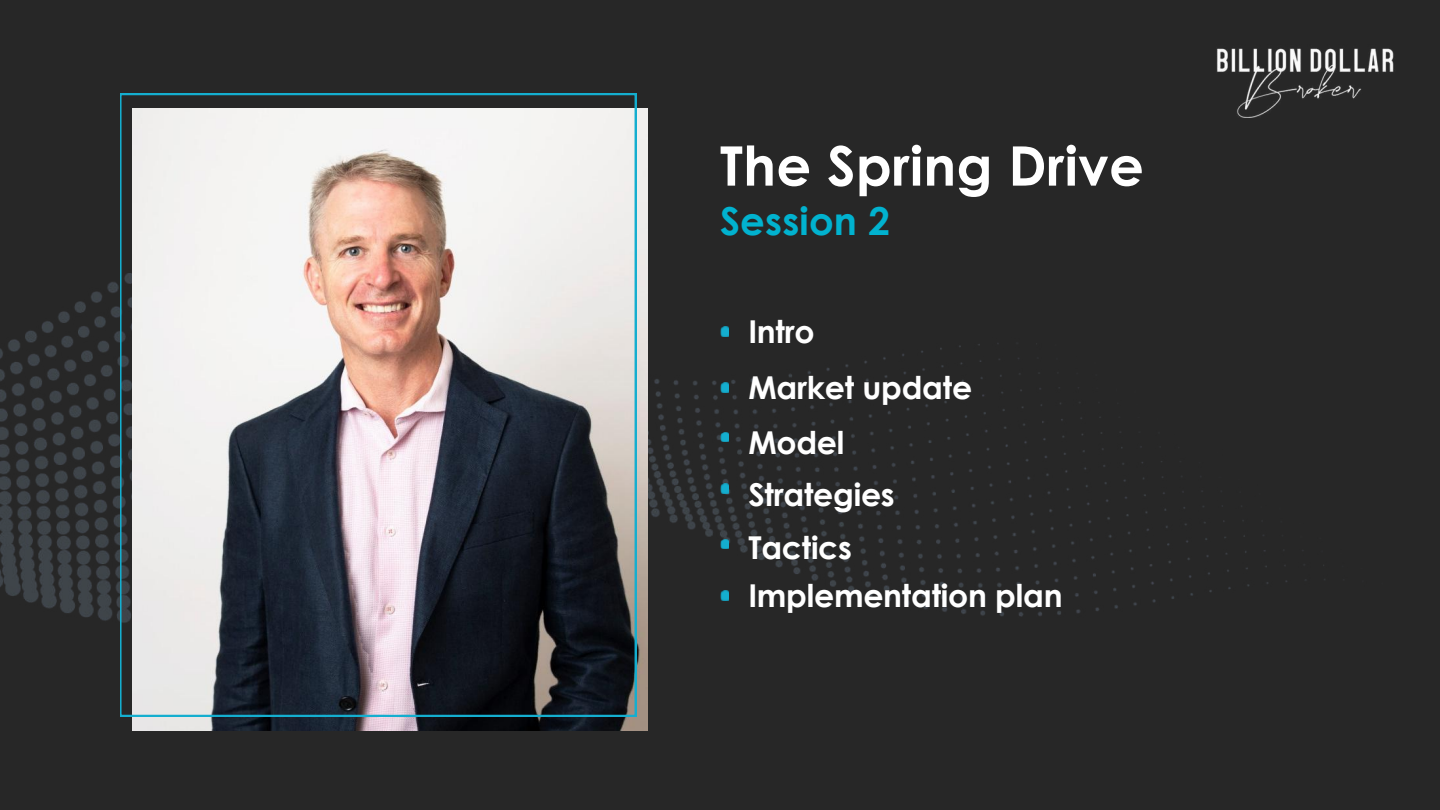
<style>
.page{position:relative;width:1440px;height:810px;background:#272727}
.page>*{position:absolute;margin:0;border:0;box-sizing:border-box;transform-origin:0 0}
.t1{font:700 54.6px "Century Gothic";letter-spacing:.005em;color:#fff}
.t2{font:700 38.6px "Century Gothic";letter-spacing:.005em;color:#01b2cf}
.t3{font:700 31.5px/55.3px "Century Gothic";letter-spacing:-.01em;color:#fff}
</style>
<div class="page">
<img style="left:132px;top:108px;width:516px;height:623px">
<svg style="left:720px;top:327px;width:9px;height:10px"></svg>
<img style="left:1217px;top:45px;width:178px;height:72px">
<svg style="left:720px;top:382px;width:9px;height:10px"></svg>
<svg style="left:720px;top:432px;width:9px;height:10px"></svg>
<svg style="left:120px;top:94px;width:516px;height:622px"></svg>
<svg style="left:720px;top:483px;width:9px;height:10px"></svg>
<svg style="left:720px;top:539px;width:9px;height:10px"></svg>
<svg style="left:720px;top:590px;width:9px;height:10px"></svg>
<h1 class="t1" style="left:720px;top:131px;width:425px">The Spring Drive</h1>
<p class="t2" style="left:720px;top:196px;width:171px">Session 2</p>
<p class="t3" style="left:748px;top:303px;width:225px">Intro<br>Market update<br>Model</p>
<p class="t3" style="left:748px;top:468px;width:148px;line-height:52.3px">Strategies<br>Tactics</p>
<p class="t3" style="left:748px;top:567px;width:316px">Implementation plan</p>
</div>
